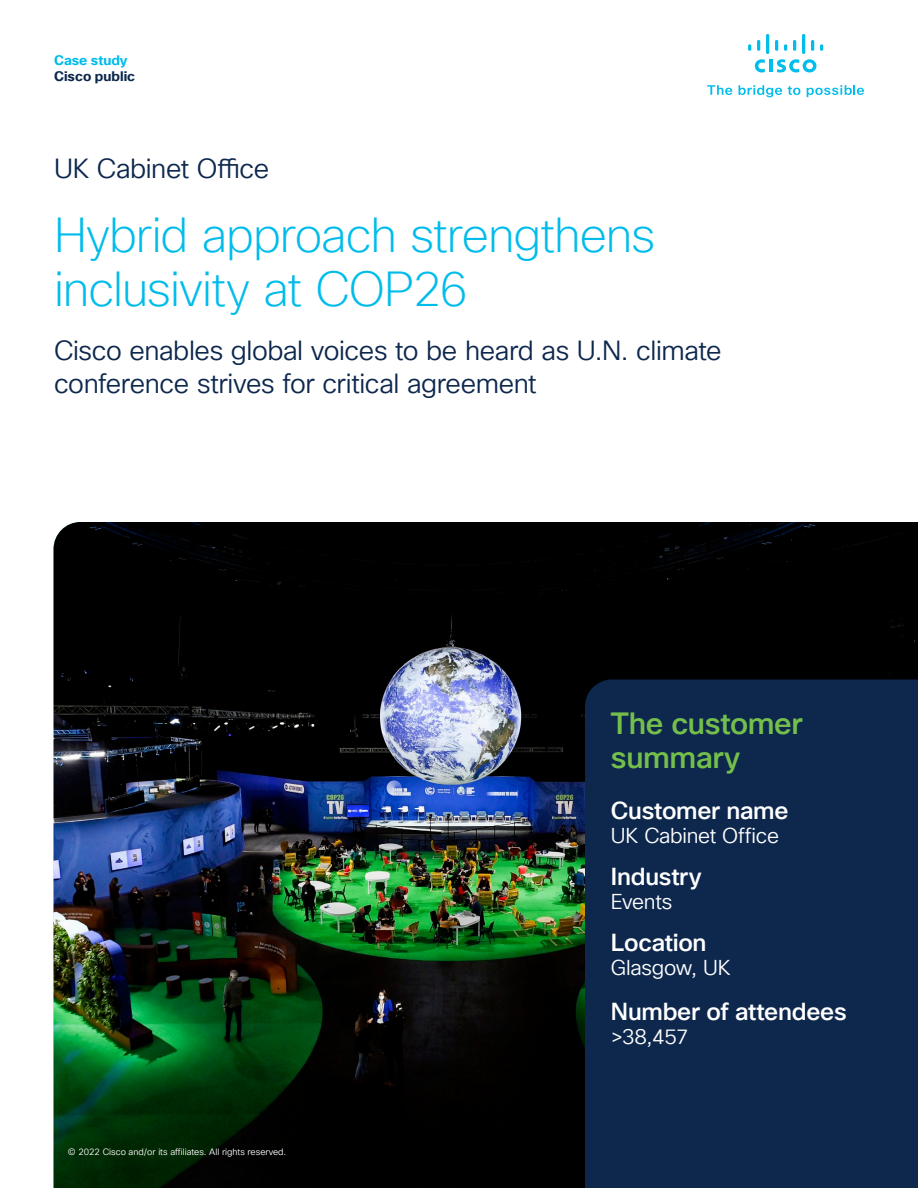
<style>
.page{position:relative;width:918px;height:1188px;background:#fff}
.page>*{position:absolute;margin:0;border:0;box-sizing:border-box;transform-origin:0 0}
.Title_Headline{font:200 48px/54px "Cisco Sans TT";letter-spacing:-.02em;color:#00bceb}
.Sidebar_Heading_Gree{font:500 30px/34.5px "Cisco Sans TT";letter-spacing:-.015em;color:#74bf4b}
.Title_Subhead{font:27px/33px "Cisco Sans TT Light";letter-spacing:-.015em;color:#0d274d}
.Sidebar_Heading_2nd{font:500 24px "Cisco Sans TT";letter-spacing:-.01em;color:#fff}
.Sidebar_Bullet_White{font:21px "Cisco Sans TT Light";letter-spacing:-.015em;color:#fff}
.t1{font:700 13.5px "Cisco Sans TT";color:#0d274d}
.t2{font:700 13.5px "Cisco Sans TT";color:#00bceb}
.Footer_-_midnight_bl{font:9px "Cisco Sans TT Light";color:#fff}
</style>
<div class="page">
<svg style="left:707px;top:85px;width:25px;height:10px"></svg>
<svg style="left:739px;top:85px;width:43px;height:12px"></svg>
<svg style="left:788px;top:86px;width:12px;height:9px"></svg>
<svg style="left:807px;top:85px;width:57px;height:12px"></svg>
<hr style="left:769px;top:60px;width:4px;height:12px;background:#00bdeb">
<svg style="left:755px;top:59px;width:10px;height:13px"></svg>
<svg style="left:777px;top:59px;width:39px;height:13px"></svg>
<svg style="left:748px;top:44px;width:3px;height:7px"></svg>
<svg style="left:757px;top:40px;width:3px;height:11px"></svg>
<hr style="left:766px;top:34px;width:3px;height:20px;background:#00bdeb;border-radius:2px">
<svg style="left:775px;top:40px;width:3px;height:11px"></svg>
<svg style="left:784px;top:44px;width:3px;height:7px"></svg>
<svg style="left:793px;top:40px;width:3px;height:11px"></svg>
<hr style="left:802px;top:34px;width:3px;height:20px;background:#00bdeb;border-radius:2px">
<svg style="left:811px;top:40px;width:3px;height:11px"></svg>
<svg style="left:820px;top:44px;width:3px;height:7px"></svg>
<img style="left:54px;top:522px;width:864px;height:666px">
<div style="left:585px;top:680px;width:333px;height:508px;background:#0d274d"></div>
<p class="t2" style="left:54px;top:51px;width:75px">Case study</p>
<p class="t1" style="left:54px;top:67px;width:83px">Cisco public</p>
<p class="Title_Subhead" style="left:54px;top:153px;width:217px">UK Cabinet Office</p>
<p class="Title_Headline" style="left:54px;top:210px;width:603px">Hybrid approach strengthens inclusivity at COP26</p>
<p class="Title_Subhead" style="left:54px;top:335px;width:669px">Cisco enables global voices to be heard as U.N. climate conference strives for critical agreement</p>
<p class="Footer_-_midnight_bl" style="left:68px;top:1146px;width:220px">© 2022 Cisco and/or its affiliates. All rights reserved.</p>
<p class="Sidebar_Heading_Gree" style="left:611px;top:707px;width:193px">The customer summary</p>
<p class="Sidebar_Heading_2nd" style="left:611px;top:795px;width:179px">Customer name</p>
<p class="Sidebar_Bullet_White" style="left:611px;top:822px;width:170px">UK Cabinet Office</p>
<p class="Sidebar_Heading_2nd" style="left:611px;top:861px;width:92px">Industry</p>
<p class="Sidebar_Bullet_White" style="left:611px;top:888px;width:63px">Events</p>
<p class="Sidebar_Heading_2nd" style="left:611px;top:927px;width:97px">Location</p>
<p class="Sidebar_Bullet_White" style="left:611px;top:954px;width:121px">Glasgow, UK</p>
<p class="Sidebar_Heading_2nd" style="left:611px;top:996px;width:237px">Number of attendees</p>
<p class="Sidebar_Bullet_White" style="left:611px;top:1023px;width:79px">&gt;38,457</p>
</div>
